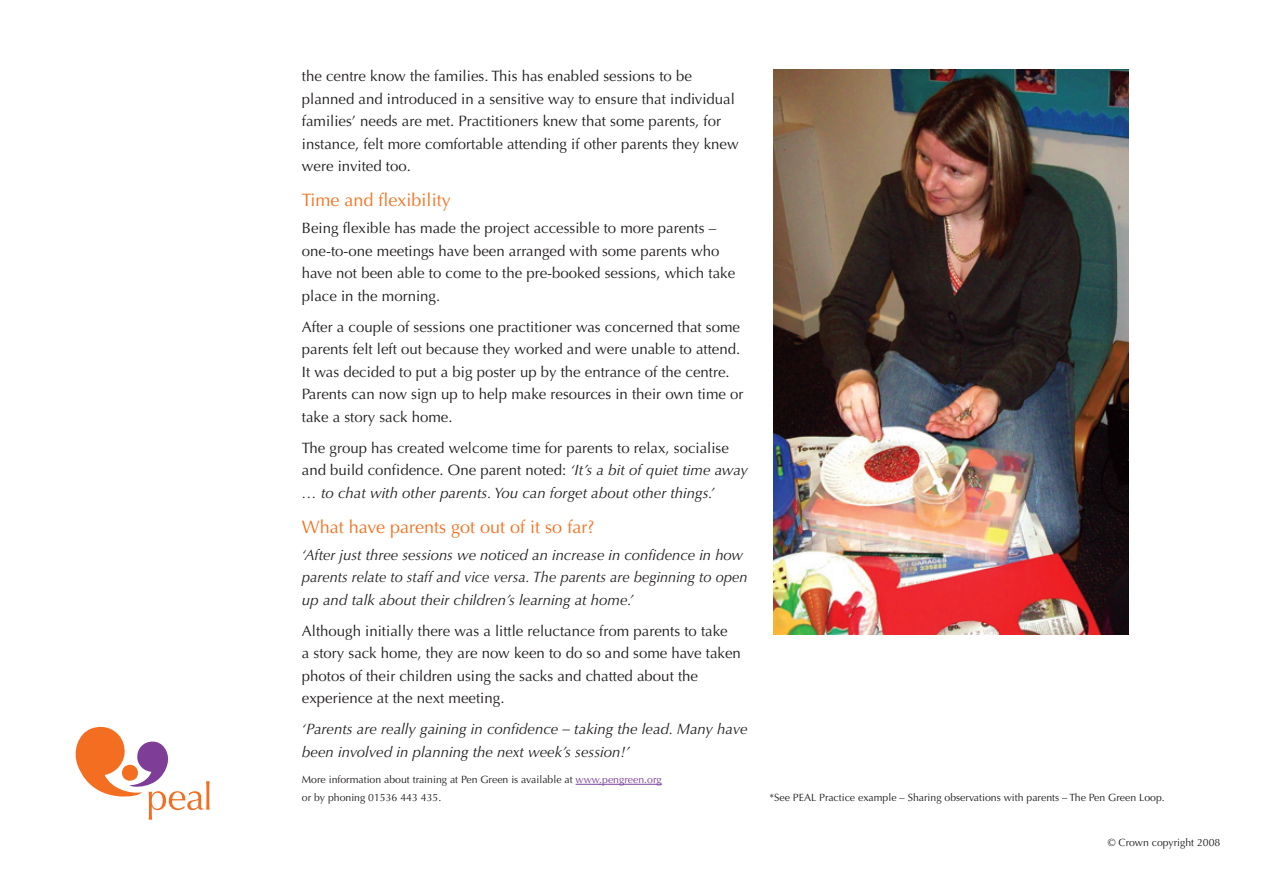
<style>
.page{position:relative;width:1263px;height:893px;background:#fff}
.page>*{position:absolute;margin:0;border:0;box-sizing:border-box;transform-origin:0 0}
.t1{font:18px "Optima";color:#f47321}
.t2{font:15px/22.5px "Optima";color:#231f20}
.t3{font:italic 15px/22.5px "Optima";color:#231f20}
.t4{font:10.5px/18px "Optima";color:#231f20}
.s1{font-style:italic}
.s2{color:#7c4099}
</style>
<div class="page">
<svg style="left:576px;top:784px;width:23px;height:1px"></svg>
<hr style="left:599px;top:784px;width:63px;height:1px;background:#7c4099">
<svg style="left:76px;top:727px;width:134px;height:93px"></svg>
<img style="left:774px;top:70px;width:355px;height:564px">
<p class="t2" style="left:302px;top:66px;width:438px">the centre know the families. This has enabled sessions to be planned and introduced in a sensitive way to ensure that individual families’ needs are met. Practitioners knew that some parents, for instance, felt more comfortable attending if other parents they knew were invited too.</p>
<p class="t1" style="left:302px;top:193px;width:150px">Time and flexibility</p>
<p class="t2" style="left:302px;top:218px;width:435px">Being flexible has made the project accessible to more parents – one-to-one meetings have been arranged with some parents who have not been able to come to the pre-booked sessions, which take place in the morning.</p>
<p class="t2" style="left:302px;top:317px;width:443px">After a couple of sessions one practitioner was concerned that some parents felt left out because they worked and were unable to attend.<br>It was decided to put a big poster up by the entrance of the centre.<br>Parents can now sign up to help make resources in their own time or take a story sack home.</p>
<p class="t2" style="left:302px;top:438px;width:447px">The group has created welcome time for parents to relax, socialise and build confidence. One parent noted: <span class="s1">‘It’s a bit of quiet time away … to chat with other parents. You can forget about other things.’</span></p>
<p class="t1" style="left:302px;top:519px;width:294px">What have parents got out of it so far?</p>
<p class="t3" style="left:302px;top:545px;width:447px">‘After just three sessions we noticed an increase in confidence in how parents relate to staff and vice versa. The parents are beginning to open up and talk about their children’s learning at home.’</p>
<p class="t2" style="left:302px;top:621px;width:441px">Although initially there was a little reluctance from parents to take<br>a story sack home, they are now keen to do so and some have taken photos of their children using the sacks and chatted about the experience at the next meeting.</p>
<p class="t3" style="left:302px;top:719px;width:447px">‘Parents are really gaining in confidence – taking the lead. Many have been involved in planning the next week’s session!’</p>
<p class="t4" style="left:302px;top:772px;width:361px">More information about training at Pen Green is available at <span class="s2">www.pengreen.org </span>or by phoning 01536 443 435.</p>
<p class="t4" style="left:769px;top:790px;width:397px">*See PEAL Practice example – Sharing observations with parents – The Pen Green Loop.</p>
<p class="t4" style="left:1108px;top:834px;width:114px">© Crown copyright 2008</p>
</div>
